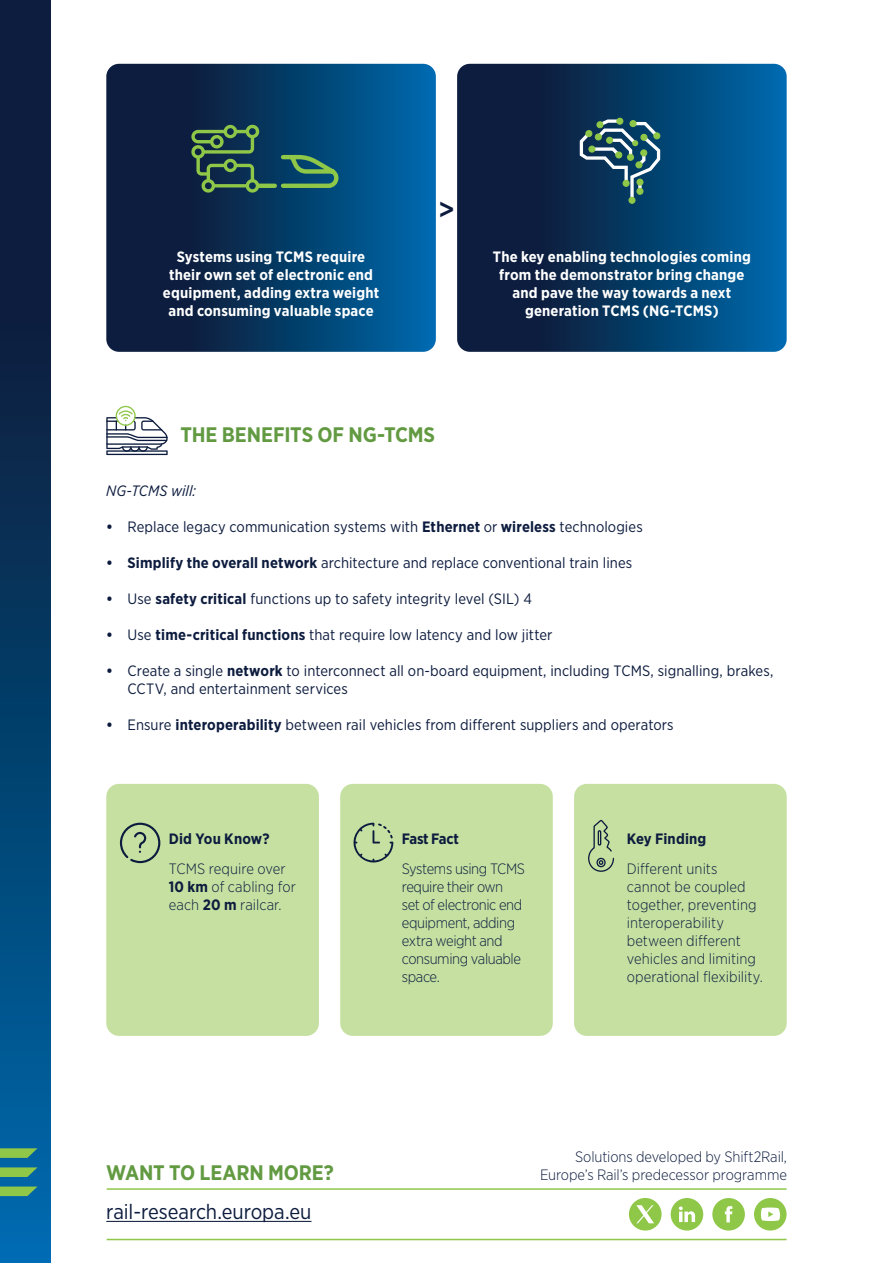
<style>
.page{position:relative;width:893px;height:1263px;background:#fff}
.page>*{position:absolute;margin:0;border:0;box-sizing:border-box;transform-origin:0 0}
.Body{font:500 30px "Gotham Narrow";color:#0d1c3e}
.Title_Body1{font:700 21px "Gotham Narrow";letter-spacing:-.005em;color:#629a42}
.t1{font:21px "Gotham Narrow";letter-spacing:-.005em;color:#0d1c3e}
.t2{font:15px "Gotham Narrow";letter-spacing:.005em;color:#0d1c3e}
.Body-2{font:300 15px/18px "Gotham Narrow";letter-spacing:-.005em;color:#0d1c3e}
.Body-3{font:700 15px/18px "Gotham Narrow";letter-spacing:.01em;color:#fff;text-align:center}
.Body-4{font:300 15px/18px "Gotham Narrow";letter-spacing:-.025em;color:#0d1c3e}
.Title_Body2{font:700 15px "Gotham Narrow";letter-spacing:.005em;color:#0d1c3e}
.Body-5{font:italic 15px "Gotham Narrow";letter-spacing:.005em;color:#0d1c3e}
.Title_Body2-2{font:700 15px "Gotham Narrow";letter-spacing:-.02em;color:#0d1c3e}
.s1{font-weight:700}
</style>
<div class="page">
<svg style="left:712px;top:1198px;width:33px;height:33px"></svg>
<svg style="left:671px;top:1198px;width:32px;height:32px"></svg>
<svg style="left:754px;top:1198px;width:32px;height:32px"></svg>
<hr style="left:107px;top:1188px;width:679px;height:2px;background:#8fc748">
<hr style="left:107px;top:1239px;width:679px;height:1px;background:#8fc748">
<hr style="left:106px;top:1221px;width:205px;height:1px;background:#0d1c3e">
<svg style="left:629px;top:1198px;width:33px;height:32px"></svg>
<svg style="left:0;top:0;width:51px;height:1262px;background:#053965"></svg>
<svg style="left:0;top:1167px;width:38px;height:10px"></svg>
<svg style="left:0;top:1186px;width:38px;height:10px"></svg>
<svg style="left:0;top:1148px;width:38px;height:10px"></svg>
<svg style="left:106px;top:406px;width:62px;height:49px"></svg>
<div style="left:574px;top:784px;width:213px;height:252px;background:#c5e0a1;border-radius:13px"></div>
<svg style="left:588px;top:820px;width:27px;height:52px"></svg>
<div style="left:340px;top:784px;width:213px;height:252px;background:#c5e0a1;border-radius:13px"></div>
<svg style="left:353px;top:823px;width:40px;height:40px"></svg>
<div style="left:106px;top:784px;width:213px;height:252px;background:#c5e0a1;border-radius:13px"></div>
<svg style="left:120px;top:823px;width:40px;height:40px"></svg>
<svg style="left:106px;top:64px;width:330px;height:288px;background:#073b68"></svg>
<svg style="left:457px;top:64px;width:330px;height:288px;background:#083b66"></svg>
<svg style="left:191px;top:124px;width:150px;height:69px;background:#245759"></svg>
<div style="left:629px;top:197px;width:6px;height:7px;border:1px solid #8fc748;border-radius:50%"></div>
<svg style="left:579px;top:118px;width:82px;height:85px;background:#355f72"></svg>
<div style="left:630px;top:120px;width:6px;height:7px;border:1px solid #8fc748;border-radius:50%"></div>
<p class="Body" style="left:438px;top:190px;width:18px">&lt;</p>
<p class="Body-3" style="left:163px;top:247px;width:218px">Systems using TCMS require their own set of electronic end equipment, adding extra weight and consuming valuable space</p>
<p class="Body-3" style="left:493px;top:247px;width:259px">The key enabling technologies coming from the demonstrator bring change and pave the way towards a next generation TCMS (NG-TCMS(</p>
<p class="Title_Body1" style="left:180px;top:421px;width:256px">THE BENEFITS OF NG-TCMS</p>
<p class="Body-5" style="left:106px;top:481px;width:91px">NG-TCMS will:</p>
<p class="t2" style="left:128px;top:517px;width:517px">Replace legacy communication systems with <span class="s1">Ethernet</span> or <span class="s1">wireless</span> technologies</p>
<p class="Title_Body2" style="left:106px;top:517px;width:8px">•</p>
<p class="Title_Body2" style="left:106px;top:553px;width:8px">•</p>
<p class="t2" style="left:128px;top:553px;width:506px"><span class="s1">Simplify the overall network</span> architecture and replace conventional train lines</p>
<p class="Title_Body2" style="left:106px;top:589px;width:8px">•</p>
<p class="t2" style="left:128px;top:589px;width:406px">Use <span class="s1">safety critical</span> functions up to safety integrity level (SIL 4(</p>
<p class="Title_Body2" style="left:106px;top:625px;width:8px">•</p>
<p class="t2" style="left:128px;top:625px;width:426px">Use <span class="s1">time-critical functions</span> that require low latency and low jitter</p>
<p class="Title_Body2" style="left:106px;top:661px;width:8px">•</p>
<p class="t2" style="left:128px;top:661px;width:647px">Create a single <span class="s1">network</span> to interconnect all on-board equipment, including TCMS, signalling, brakes,</p>
<p class="Title_Body2" style="left:106px;top:715px;width:8px">•</p>
<p class="t2" style="left:128px;top:679px;width:222px">CCTV, and entertainment services</p>
<p class="t2" style="left:128px;top:715px;width:548px">Ensure <span class="s1">interoperability</span> between rail vehicles from different suppliers and operators</p>
<p class="Title_Body2" style="left:169px;top:829px;width:102px">Did You Know?</p>
<p class="Body-2" style="left:169px;top:860px;width:129px">TCMS require over<br><span class="s1">10 km</span> of cabling for each <span class="s1">20 m</span> railcar.</p>
<p class="Title_Body2-2" style="left:402px;top:829px;width:59px">Fast Fact</p>
<p class="Body-4" style="left:402px;top:860px;width:125px">Systems using TCMS require their own set of electronic end equipment, adding extra weight and consuming valuable space.</p>
<p class="Title_Body2" style="left:627px;top:829px;width:81px">Key Finding</p>
<p class="Body-2" style="left:627px;top:860px;width:138px">Different units cannot be coupled together, preventing interoperability between different vehicles and limiting operational flexibility.</p>
<p class="Title_Body1" style="left:106px;top:1159px;width:229px">WANT TO LEARN MORE?</p>
<p class="t1" style="left:106px;top:1199px;width:207px">rail-research.europa.eu</p>
<p class="Body-2" style="left:540px;top:1147px;width:248px;text-align:right">Solutions developed by Shift2Rail,<br>Europe s’ Rail s’ predecessor programme</p>
</div>
